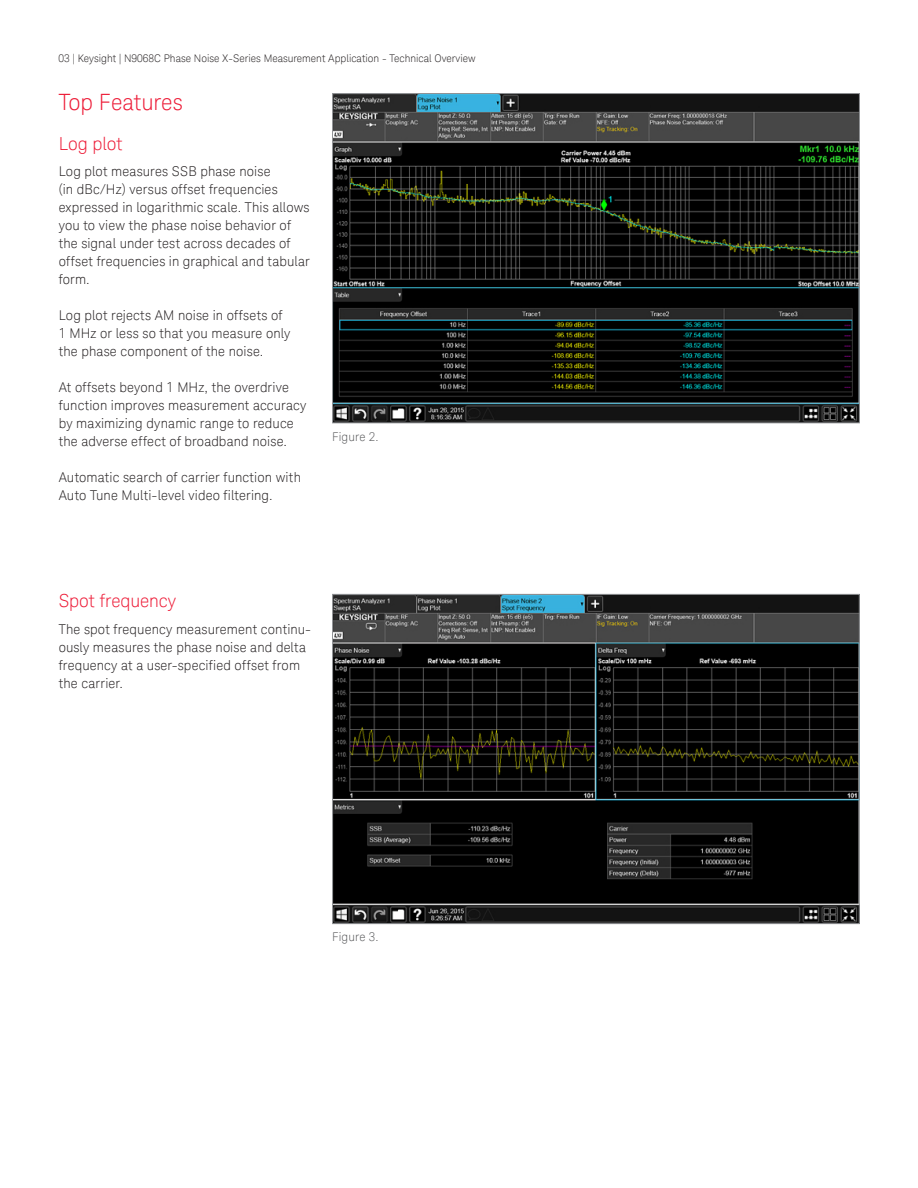
<style>
.page{position:relative;width:918px;height:1188px;background:#fff}
.page>*{position:absolute;margin:0;border:0;box-sizing:border-box;transform-origin:0 0}
.K_Heading_1{font:300 22.5px "Keysight Sans";color:#ed1a36}
.K_Heading_2{font:300 18px "Keysight Sans";color:#ed1a36}
.K_Body_Text{font:300 13.5px/18px "Keysight Sans";letter-spacing:.01em;color:#231f20}
.K_Diagrams_and_Figur{font:300 12px "Keysight Sans";letter-spacing:.01em;color:#57585a}
.t1{font:300 10.5px "Keysight Sans";color:#231f20}
</style>
<div class="page">
<img style="left:334px;top:95px;width:524px;height:326px">
<img style="left:334px;top:596px;width:524px;height:326px">
<p class="t1" style="left:59px;top:52px;width:419px">03 | Keysight | N9068C Phase Noise X-Series Measurement Application - Technical Overview</p>
<p class="K_Heading_1" style="left:59px;top:89px;width:126px">Top Features</p>
<p class="K_Heading_2" style="left:59px;top:133px;width:65px">Log plot</p>
<p class="K_Body_Text" style="left:59px;top:162px;width:253px">Log plot measures SSB phase noise<br>(in dBc/Hz) versus offset frequencies expressed in logarithmic scale. This allows you to view the phase noise behavior of the signal under test across decades of offset frequencies in graphical and tabular form.</p>
<p class="K_Body_Text" style="left:59px;top:306px;width:225px">Log plot rejects AM noise in offsets of</p>
<p class="K_Body_Text" style="left:59px;top:324px;width:233px">1 MHz or less so that you measure only the phase component of the noise.</p>
<p class="K_Body_Text" style="left:59px;top:378px;width:249px">At offsets beyond 1 MHz, the overdrive function improves measurement accuracy by maximizing dynamic range to reduce the adverse effect of broadband noise.</p>
<p class="K_Body_Text" style="left:59px;top:468px;width:244px">Automatic search of carrier function with<br>Auto Tune Multi-level video filtering.</p>
<p class="K_Diagrams_and_Figur" style="left:332px;top:429px;width:48px">Figure 2.</p>
<p class="K_Heading_2" style="left:59px;top:590px;width:119px">Spot frequency</p>
<p class="K_Body_Text" style="left:59px;top:620px;width:254px">The spot frequency measurement continu&shy;ously measures the phase noise and delta frequency at a user-specified offset from the carrier.</p>
<p class="K_Diagrams_and_Figur" style="left:332px;top:930px;width:48px">Figure 3.</p>
</div>
